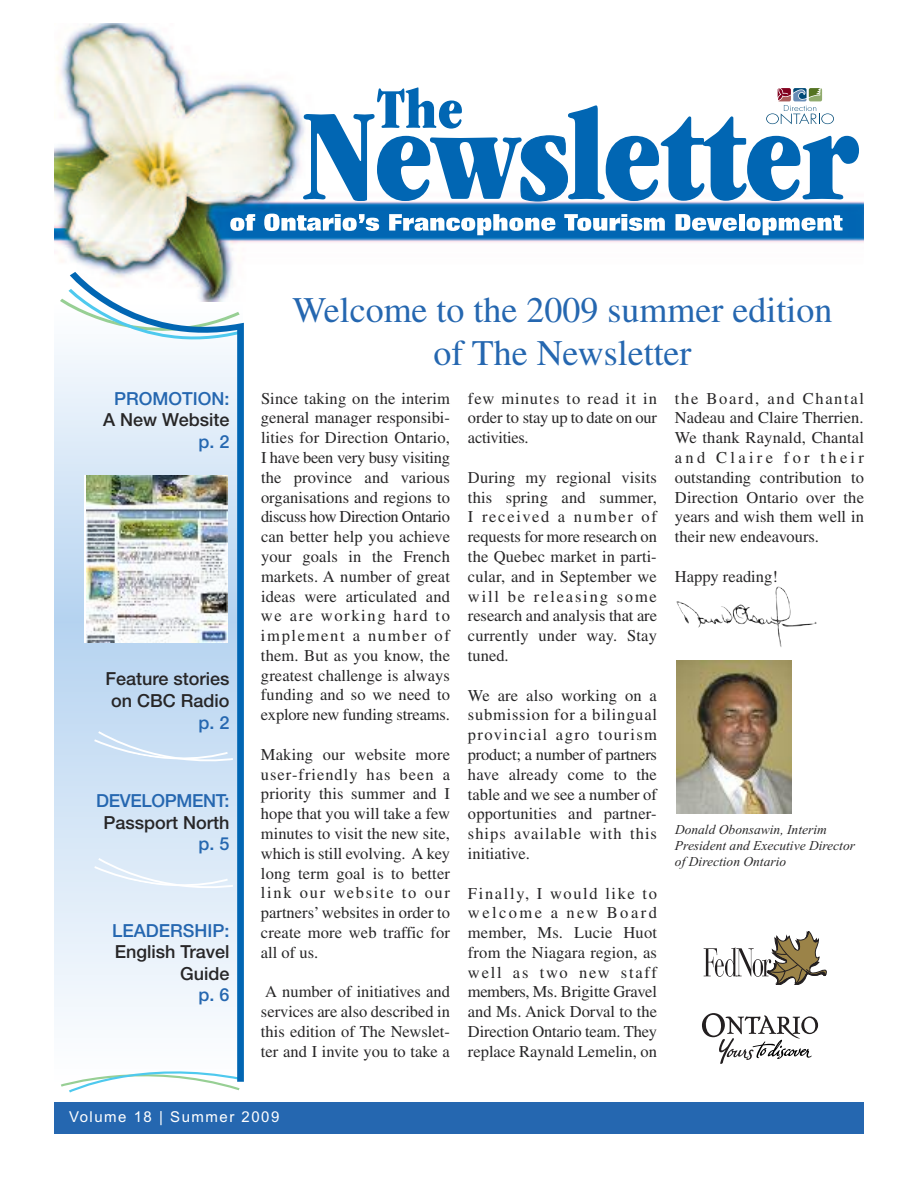
<style>
.page{position:relative;width:918px;height:1188px;background:#fff}
.page>*{position:absolute;margin:0;border:0;box-sizing:border-box;transform-origin:0 0}
.t1{font:36px/43.2px "Times";color:#2567b0;text-align:center}
.t2{font:500 18px/21.6px "Helvetica Neue";color:#272627;text-align:center}
.t3{font:500 18px "Helvetica Neue";color:#2567b0}
.t4{font:500 18px "Helvetica Neue";letter-spacing:-.02em;color:#2567b0}
.t5{font:16.5px/19.8px "Times";color:#272627;text-align:justify}
.t6{font:15px "Arial";letter-spacing:.1em;color:#fff}
.t7{font:italic 13.5px/16.2px "Times New Roman";color:#272627}
</style>
<div class="page">
<img style="left:54px;top:23px;width:809px;height:249px">
<svg style="left:230px;top:214px;width:25px;height:17px"></svg>
<svg style="left:264px;top:214px;width:115px;height:17px"></svg>
<svg style="left:389px;top:214px;width:167px;height:21px"></svg>
<svg style="left:564px;top:214px;width:101px;height:17px"></svg>
<svg style="left:676px;top:214px;width:61px;height:17px"></svg>
<div style="left:739px;top:214px;width:6px;height:17px;background:#fff"></div>
<svg style="left:747px;top:215px;width:96px;height:20px"></svg>
<svg style="left:303px;top:87px;width:556px;height:115px"></svg>
<img style="left:676px;top:586px;width:115px;height:61px">
<div style="left:54px;top:1102px;width:810px;height:32px;background:#2567b0"></div>
<svg style="left:702px;top:1013px;width:116px;height:51px"></svg>
<svg style="left:704px;top:932px;width:123px;height:53px"></svg>
<img style="left:676px;top:660px;width:115px;height:153px">
<div style="left:54px;top:618px;width:189px;height:466px;background:linear-gradient(to bottom,#b5d3f0,#fff)"></div>
<div style="left:54px;top:305px;width:189px;height:318px;background:linear-gradient(to bottom,#feffff,#b5d2f0)"></div>
<svg style="left:60px;top:298px;width:6px;height:60px"></svg>
<svg style="left:60px;top:1059px;width:180px;height:34px"></svg>
<svg style="left:66px;top:272px;width:178px;height:816px"></svg>
<svg style="left:85px;top:475px;width:143px;height:168px"></svg>
<img style="left:87px;top:475px;width:140px;height:168px">
<svg style="left:93px;top:725px;width:147px;height:46px;background:#c9def3"></svg>
<svg style="left:93px;top:852px;width:147px;height:46px;background:#dbe9f7"></svg>
<p class="t3" style="left:114px;top:392px;width:117px">PROMOTION:</p>
<p class="t2" style="left:103px;top:411px;width:128px">A New Website</p>
<p class="t3" style="left:199px;top:435px;width:32px">p. 2</p>
<p class="t2" style="left:106px;top:670px;width:125px">Feature stories on CBC Radio</p>
<p class="t3" style="left:199px;top:716px;width:32px">p. 2</p>
<p class="t4" style="left:96px;top:794px;width:135px">DEVELOPMENT:</p>
<p class="t2" style="left:104px;top:813px;width:127px">Passport North</p>
<p class="t3" style="left:199px;top:837px;width:32px">p. 5</p>
<p class="t3" style="left:112px;top:924px;width:119px">LEADERSHIP:</p>
<p class="t2" style="left:115px;top:943px;width:116px;text-align:right">English Travel<br>Guide</p>
<p class="t3" style="left:199px;top:989px;width:32px">p. 6</p>
<h1 class="t1" style="left:293px;top:292px;width:541px">Welcome to the 2009 summer edition of The Newsletter</h1>
<p class="t5" style="left:261px;top:390px;width:191px">Since taking on the interim general manager responsibi&shy;lities for Direction Ontario, I have been very busy visiting the province and various organisations and regions to discuss how Direction Ontario can better help you achieve your goals in the French markets. A number of great ideas were articulated and we are working hard to implement a number of them. But as you know, the greatest challenge is always funding and so we need to explore new funding streams.</p>
<p class="t5" style="left:261px;top:746px;width:191px">Making our website more user-friendly has been a priority this summer and I hope that you will take a few minutes to visit the new site, which is still evolving. A key long term goal is to better link our website to our partners’websites in order to create more web traffic for all of us.</p>
<p class="t5" style="left:261px;top:984px;width:191px">A number of initiatives and services are also described in this edition of The Newslet&shy;ter and I invite you to take a</p>
<p class="t5" style="left:468px;top:390px;width:191px">few minutes to read it in order to stay up to date on our activities.</p>
<p class="t5" style="left:468px;top:469px;width:191px">During my regional visits this spring and summer, I received a number of requests for more research on the Quebec market in parti&shy;cular, and in September we will be releasing some research and analysis that are currently under way. Stay tuned.</p>
<p class="t5" style="left:468px;top:687px;width:191px">We are also working on a submission for a bilingual provincial agro tourism product; a number of partners have already come to the table and we see a number of opportunities and partner&shy;ships available with this initiative.</p>
<p class="t5" style="left:468px;top:885px;width:191px">Finally, I would like to welcome a new Board member, Ms. Lucie Huot from the Niagara region, as well as two new staff members, Ms. Brigitte Gravel and Ms. Anick Dorval to the Direction Ontario team. They replace Raynald Lemelin, on</p>
<p class="t5" style="left:675px;top:390px;width:191px">the Board, and Chantal Nadeau and Claire Therrien.<br>We thank Raynald, Chantal and Claire for their outstanding contribution to Direction Ontario over the years and wish them well in their new endeavours.</p>
<p class="t5" style="left:675px;top:568px;width:104px">Happy reading!</p>
<p class="t7" style="left:675px;top:821px;width:182px">Donald Obonsawin, Interim<br>President and Executive Director of Direction Ontario</p>
<p class="t6" style="left:69px;top:1108px;width:212px">Volume 18 | Summer 2009</p>
</div>
